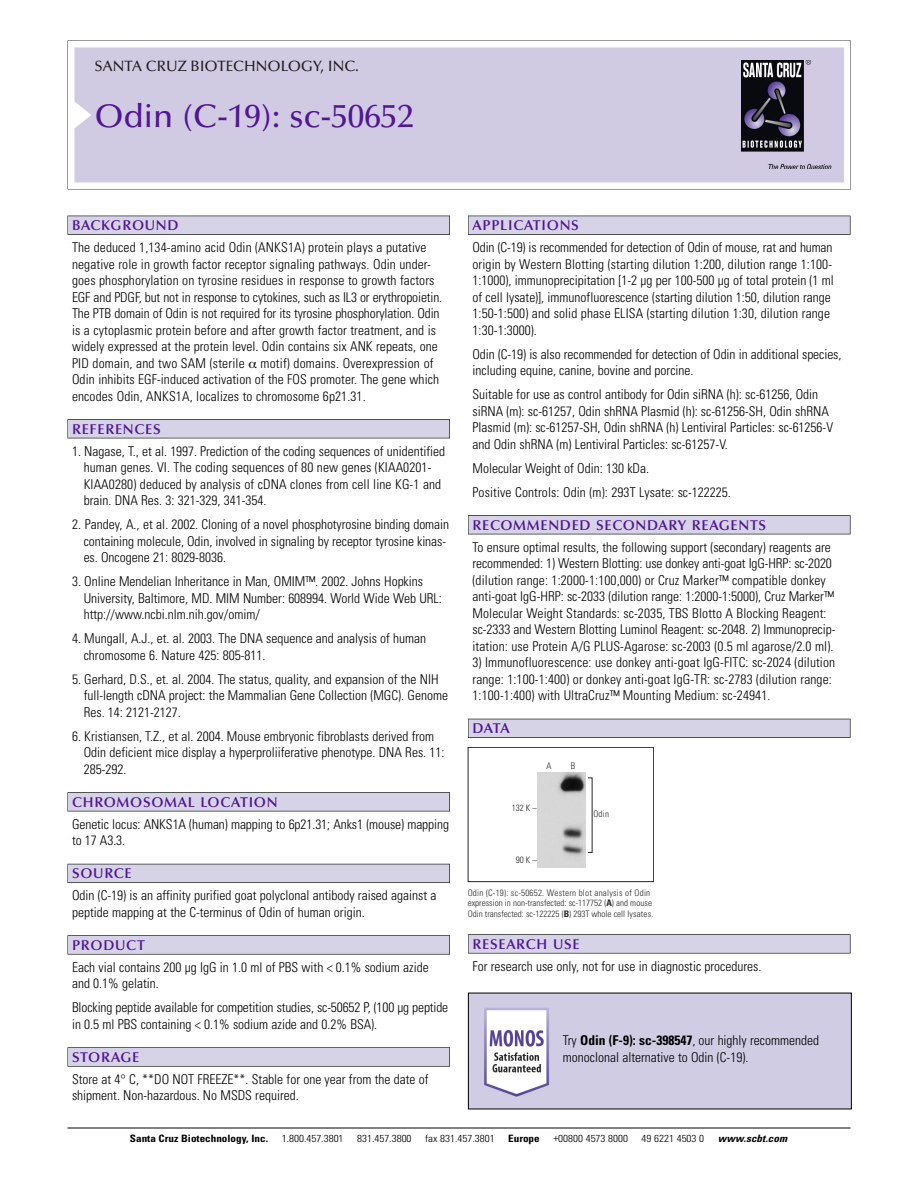
<style>
.page{position:relative;width:918px;height:1188px;background:#fff}
.page>*{position:absolute;margin:0;border:0;box-sizing:border-box;transform-origin:0 0}
.t1{font:500 33px "Optima";color:#511695}
.t2{font:500 15px "Optima";color:#231f20}
.t3{font:600 14.25px "Optima";letter-spacing:.05em;color:#511695}
.t4{font:300 condensed 13.5px/16.5px "Univers";color:#000}
.t5{font:300 condensed 10.2px "Univers";color:#000;scale:1.1 1}
.t6{font:700 condensed 10.2px "Univers";color:#000;scale:1.1 1}
.t7{font:italic 700 condensed 10.2px "Univers";letter-spacing:.005em;color:#000;scale:1.1 1}
.t8{font:9px/10.5px "Univers Condensed Light+KZKFMO";color:#272627}
.s1{font-family:"Univers Condensed Bold+XRIDSM"}
.s2{font-weight:700}
</style>
<div class="page">
<svg style="left:68px;top:40px;width:783px;height:149px"></svg>
<div style="left:74px;top:47px;width:770px;height:135px;background:#d1cae3"></div>
<img style="left:741px;top:60px;width:90px;height:108px">
<div style="left:68px;top:216px;width:382px;height:19px;background:#525155"></div>
<div style="left:68px;top:216px;width:381px;height:18px;background:#d7d3e7"></div>
<div style="left:68px;top:419px;width:382px;height:19px;background:#525155"></div>
<div style="left:68px;top:420px;width:381px;height:18px;background:#d7d3e7"></div>
<div style="left:68px;top:792px;width:382px;height:19px;background:#545357"></div>
<div style="left:68px;top:793px;width:381px;height:18px;background:#d7d3e7"></div>
<div style="left:68px;top:864px;width:382px;height:19px;background:#54535a"></div>
<div style="left:68px;top:864px;width:381px;height:18px;background:#d7d3e7"></div>
<svg style="left:68px;top:935px;width:382px;height:20px"></svg>
<div style="left:68px;top:936px;width:381px;height:18px;background:#d7d3e7"></div>
<div style="left:68px;top:1047px;width:382px;height:20px;background:#626263"></div>
<div style="left:68px;top:1048px;width:381px;height:18px;background:#d7d3e7"></div>
<div style="left:468px;top:216px;width:382px;height:19px;background:#525155"></div>
<div style="left:468px;top:216px;width:382px;height:18px;background:#d7d3e7"></div>
<div style="left:468px;top:515px;width:382px;height:19px;background:#525155"></div>
<div style="left:468px;top:516px;width:382px;height:18px;background:#d7d3e7"></div>
<div style="left:468px;top:719px;width:382px;height:19px;background:#525158"></div>
<div style="left:468px;top:719px;width:382px;height:18px;background:#d7d3e7"></div>
<div style="left:468px;top:934px;width:382px;height:19px;background:#575759"></div>
<div style="left:468px;top:935px;width:382px;height:18px;background:#d7d3e7"></div>
<hr style="left:68px;top:1128px;width:782px;height:1px;background:#000">
<div style="left:468px;top:747px;width:186px;height:135px;border:1px solid #272627"></div>
<img style="left:538px;top:772px;width:48px;height:95px">
<img style="left:470px;top:995px;width:380px;height:112px">
<p class="t2" style="left:94px;top:61px;width:266px">SANTA CRUZ BIOTECHNOLOGY, INC.</p>
<h1 class="t1" style="left:94px;top:103px;width:321px">Odin (C-19): sc-50652</h1>
<p class="t3" style="left:72px;top:219px;width:108px">BACKGROUND</p>
<p class="t4" style="left:72px;top:240px;width:372px">The deduced 1,134-amino acid Odin (ANKS1A) protein plays a putative negative role in growth factor receptor signaling pathways. Odin under&shy;goes phosphorylation on tyrosine residues in response to growth factors EGF and PDGF, but not in response to cytokines, such as IL3 or erythropoietin.<br>The PTB domain of Odin is not required for its tyrosine phosphorylation. Odin is a cytoplasmic protein before and after growth factor treatment, and is widely expressed at the protein level. Odin contains six ANK repeats, one PID domain, and two SAM (sterile motif) domains. Overexpression of Odin inhibits EGF-induced activation of the FOS promoter. The gene which encodes Odin, ANKS1A, localizes to chromosome 6p21.31.</p>
<p class="t3" style="left:72px;top:423px;width:90px">REFERENCES</p>
<p class="t4" style="left:84px;top:444px;width:363px;text-indent:-12px">1. Nagase, T., et al. 1997. Prediction of the coding sequences of unidentified human genes. VI. The coding sequences of 80 new genes (KIAA0201- KIAA0280) deduced by analysis of cDNA clones from cell line KG-1 and brain. DNA Res. 3: 321-329, 341-354.</p>
<p class="t4" style="left:84px;top:517px;width:367px;text-indent:-12px">2. Pandey, A., et al. 2002. Cloning of a novel phosphotyrosine binding domain containing molecule, Odin, involved in signaling by receptor tyrosine kinas&shy;es. Oncogene 21: 8029-8036.</p>
<p class="t4" style="left:84px;top:574px;width:360px;text-indent:-12px">3. Online Mendelian Inheritance in Man, OMIM™. 2002. Johns Hopkins<br>University, Baltimore, MD. MIM Number: 608994. World Wide Web URL: http://www.ncbi.nlm.nih.gov/omim/</p>
<p class="t4" style="left:84px;top:631px;width:344px;text-indent:-12px">4. Mungall, A.J., et. al. 2003. The DNA sequence and analysis of human chromosome 6. Nature 425: 805-811.</p>
<p class="t4" style="left:84px;top:672px;width:366px;text-indent:-12px">5. Gerhard, D.S., et. al. 2004. The status, quality, and expansion of the NIH full-length cDNA project: the Mammalian Gene Collection (MGC). Genome<br>Res. 14: 2121-2127.</p>
<p class="t4" style="left:84px;top:729px;width:362px;text-indent:-12px">6. Kristiansen, T.Z., et al. 2004. Mouse embryonic fibroblasts derived from<br>Odin deficient mice display a hyperproliiferative phenotype. DNA Res. 11:<br>285-292.</p>
<p class="t3" style="left:72px;top:796px;width:207px">CHROMOSOMAL LOCATION</p>
<p class="t4" style="left:72px;top:817px;width:378px">Genetic locus: ANKS1A (human) mapping to 6p21.31; Anks1 (mouse) mapping to 17 A3.3.</p>
<p class="t3" style="left:72px;top:868px;width:61px">SOURCE</p>
<p class="t4" style="left:72px;top:888px;width:366px">Odin (C-19) is an affinity purified goat polyclonal antibody raised against a peptide mapping at the C-terminus of Odin of human origin.</p>
<p class="t3" style="left:72px;top:939px;width:74px">PRODUCT</p>
<p class="t4" style="left:72px;top:960px;width:358px">Each vial contains 200 µg IgG in 1.0 ml of PBS with &lt; 0.1% sodium azide and 0.1% gelatin.</p>
<p class="t4" style="left:72px;top:1000px;width:378px">Blocking peptide available for competition studies, sc-50652 P, (100 µg peptide in 0.5 ml PBS containing &lt; 0.1% sodium azide and 0.2% BSA).</p>
<p class="t3" style="left:72px;top:1051px;width:69px">STORAGE</p>
<p class="t4" style="left:72px;top:1072px;width:358px">Store at 4° C, **DO NOT FREEZE**. Stable for one year from the date of shipment. Non-hazardous. No MSDS required.</p>
<p class="t3" style="left:473px;top:219px;width:108px">APPLICATIONS</p>
<p class="t4" style="left:473px;top:240px;width:363px">Odin (C-19) is recommended for detection of Odin of mouse, rat and human origin by Western Blotting (starting dilution 1:200, dilution range 1:100- 1:1000), immunoprecipitation [1-2 µg per 100-500 µg of total protein (1 ml of cell lysate)], immunofluorescence (starting dilution 1:50, dilution range 1:50-1:500) and solid phase ELISA (starting dilution 1:30, dilution range 1:30-1:3000).</p>
<p class="t4" style="left:473px;top:347px;width:370px">Odin (C-19) is also recommended for detection of Odin in additional species, including equine, canine, bovine and porcine.</p>
<p class="t4" style="left:473px;top:387px;width:362px">Suitable for use as control antibody for Odin siRNA (h): sc-61256, Odin siRNA (m): sc-61257, Odin shRNA Plasmid (h): sc-61256-SH, Odin shRNA Plasmid (m): sc-61257-SH, Odin shRNA (h) Lentiviral Particles: sc-61256-V and Odin shRNA (m) Lentiviral Particles: sc-61257-V.</p>
<p class="t4" style="left:473px;top:457px;width:260px;line-height:24px">Molecular Weight of Odin: 130 kDa.<br>Positive Controls: Odin (m): 293T Lysate: sc-122225.</p>
<p class="t3" style="left:473px;top:519px;width:295px">RECOMMENDED SECONDARY REAGENTS</p>
<p class="t4" style="left:473px;top:540px;width:364px">To ensure optimal results, the following support (secondary) reagents are recommended: 1) Western Blotting: use donkey anti-goat IgG-HRP: sc-2020 (dilution range: 1:2000-1:100,000) or Cruz Marker™ compatible donkey anti-goat IgG-HRP: sc-2033 (dilution range: 1:2000-1:5000), Cruz Marker™ Molecular Weight Standards: sc-2035, TBS Blotto A Blocking Reagent: sc-2333 and Western Blotting Luminol Reagent: sc-2048. 2) Immunoprecip&shy;itation: use Protein A/G PLUS-Agarose: sc-2003 (0.5 ml agarose/2.0 ml).</p>
<p class="t4" style="left:473px;top:655px;width:364px">3) Immunofluorescence: use donkey anti-goat IgG-FITC: sc-2024 (dilution range: 1:100-1:400) or donkey anti-goat IgG-TR: sc-2783 (dilution range:<br>1:100-1:400) with UltraCruz™ Mounting Medium: sc-24941.</p>
<p class="t3" style="left:473px;top:723px;width:39px">DATA</p>
<p class="t8" style="left:546px;top:761px;width:7px">A</p>
<p class="t8" style="left:571px;top:761px;width:6px">B</p>
<p class="t8" style="left:512px;top:803px;width:26px">132 K –</p>
<p class="t8" style="left:516px;top:855px;width:22px">90K–</p>
<p class="t8" style="left:593px;top:810px;width:17px">Odin</p>
<p class="t8" style="left:468px;top:888px;width:187px">Odin (C-19): sc-50652. Western blot analysis of Odin expression in non-transfected: sc-117752 (<span class="s1">A</span>) and mouse<br>Odin transfected: sc-122225 (<span class="s1">B</span>) 293T whole cell lysates.</p>
<p class="t3" style="left:473px;top:938px;width:109px">RESEARCH USE</p>
<p class="t4" style="left:473px;top:959px;width:290px">For research use only, not for use in diagnostic procedures.</p>
<p class="t4" style="left:563px;top:1034px;width:258px">Try <span class="s2">Odin (F-9): sc-398547</span>, our highly recommended monoclonal alternative to Odin (C-19).</p>
<p class="t6" style="left:130px;top:1135px;width:127px">Santa Cruz Biotechnology, Inc.</p>
<p class="t5" style="left:282px;top:1135px;width:58px">1.800.457.3801</p>
<p class="t5" style="left:357px;top:1135px;width:51px">831.457.3800</p>
<p class="t5" style="left:425px;top:1135px;width:65px">fax 831.457.3801</p>
<p class="t6" style="left:508px;top:1135px;width:30px">Europe</p>
<p class="t5" style="left:553px;top:1135px;width:69px">+00800 4573 8000</p>
<p class="t5" style="left:642px;top:1135px;width:58px">49 6221 4503 0</p>
<p class="t7" style="left:718px;top:1135px;width:64px">www.scbt.com</p>
</div>
